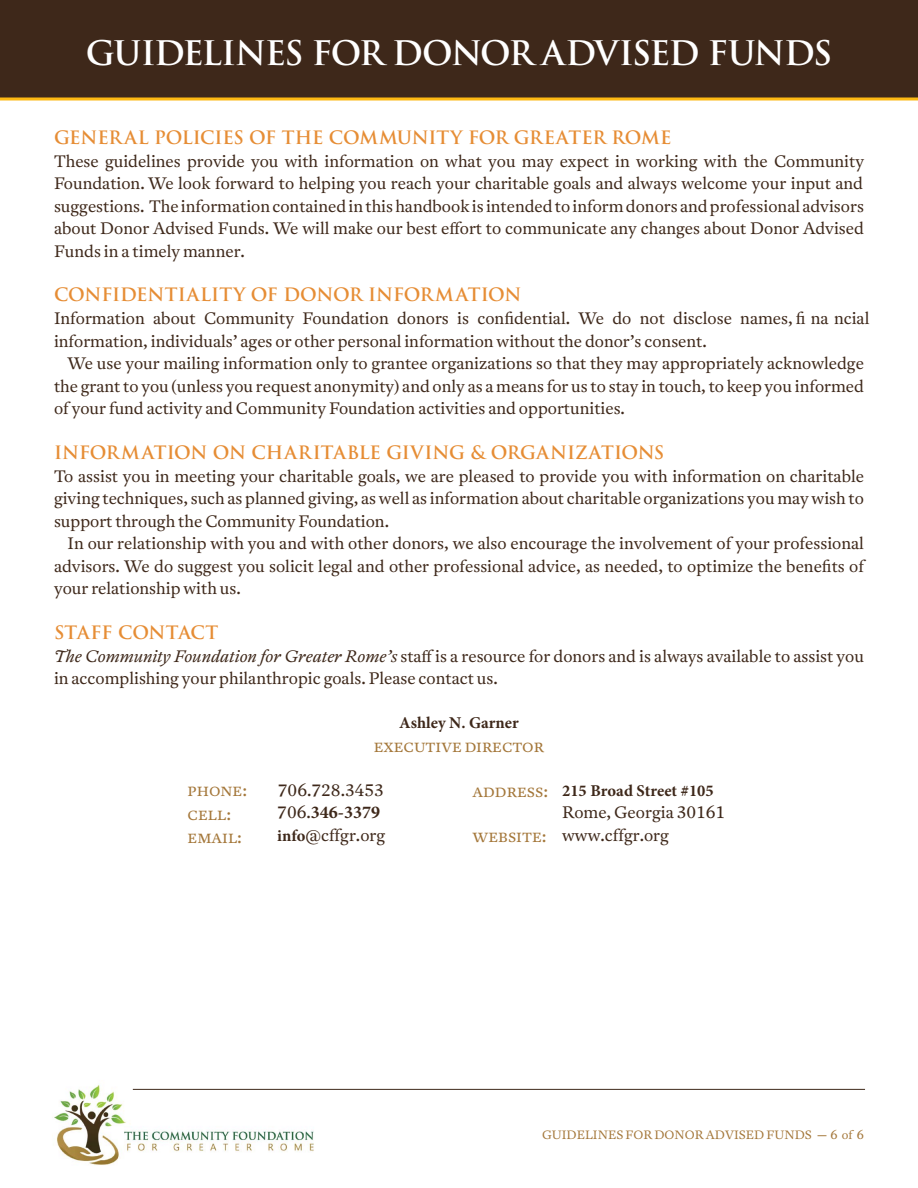
<style>
.page{position:relative;width:918px;height:1188px;background:#fff}
.page>*{position:absolute;margin:0;border:0;box-sizing:border-box;transform-origin:0 0}
.t1{font:700 33px "Trajan Pro";letter-spacing:-.05em;color:#fff}
.t2{font:700 18px "Trajan Pro";letter-spacing:-.01em;color:#e68d35}
.t3{font:700 18px "Minion Pro";color:#3e281a}
.t4{font:300 16.5px/22.4px "Antwerp";color:#3e281a;text-align:justify}
.t5{font:300 16.5px "Antwerp";color:#a4773a}
.t6{font:700 16.5px "Minion Pro";color:#3e281a}
.t7{font:300 12px "Antwerp";color:#a4773a}
.s1{font-style:italic}
.s2{font-family:"Antwerp";font-weight:300;font-size:16.5px}
.s3{font-family:"Minion Pro";font-weight:700}
.s4{font-family:"Helvetica Neue";font-weight:400}
</style>
<div class="page">
<img style="left:54px;top:1085px;width:277px;height:80px">
<hr style="left:133px;top:1089px;width:732px;height:1px;background:#3e281a">
<div style="left:0;top:0;width:918px;height:99px;background:#3e281a"></div>
<hr style="left:0;top:98px;width:918px;height:2px;background:#fdb913">
<h1 class="t1" style="left:86px;top:32px;width:748px">GUIDELINES FOR DONOR ADVISED FUNDS</h1>
<p class="t2" style="left:54px;top:126px;width:619px">GENERAL POLICIES OF THE COMMUNITY FOR GREATER ROME</p>
<p class="t4" style="left:54px;top:150px;width:812px">These guidelines provide you with information on what you may expect in working with the Community Foundation. We look forward to helping you reach your charitable goals and always welcome your input and suggestions. The information contained in this handbook is intended to inform donors and professional advisors about Donor Advised Funds. We will make our best effort to communicate any changes about Donor Advised Funds in a timely manner.</p>
<p class="t2" style="left:54px;top:284px;width:469px">CONFIDENTIALITY OF DONOR INFORMATION</p>
<p class="t4" style="left:54px;top:306px;width:817px;line-height:23px">Information about Community Foundation donors is confidential. We do not disclose names, fi na ncial information, individuals’ ages or other personal information without the donor’s consent.</p>
<p class="t4" style="left:54px;top:352px;width:811px;text-indent:13px">We use your mailing information only to grantee organizations so that they may appropriately acknowledge the grant to you (unless you request anonymity) and only as a means for us to stay in touch, to keep you informed of your fund activity and Community Foundation activities and opportunities.</p>
<p class="t2" style="left:54px;top:441px;width:612px">INFORMATION ON CHARITABLE GIVING &amp; ORGANIZATIONS</p>
<p class="t4" style="left:54px;top:465px;width:812px">To assist you in meeting your charitable goals, we are pleased to provide you with information on charitable giving techniques, such as planned giving, as well as information about charitable organizations you may wish to support through the Community Foundation.</p>
<p class="t4" style="left:54px;top:532px;width:812px;text-indent:13px">In our relationship with you and with other donors, we also encourage the involvement of your professional advisors. We do suggest you solicit legal and other professional advice, as needed, to optimize the benefits of your relationship with us.</p>
<p class="t2" style="left:54px;top:621px;width:166px">STAFF CONTACT</p>
<p class="t4" style="left:54px;top:645px;width:812px"><span class="s1">The Community Foundation for Greater Rome’s</span> staff is a resource for donors and is always available to assist you in accomplishing your philanthropic goals. Please contact us.</p>
<p class="t6" style="left:399px;top:712px;width:121px">Ashley N. Garner</p>
<p class="t5" style="left:374px;top:735px;width:172px">executive director</p>
<p class="t5" style="left:188px;top:779px;width:61px">phone:</p>
<p class="t4" style="left:278px;top:779px;width:108px">706.728.3453</p>
<p class="t5" style="left:188px;top:803px;width:45px">cell:</p>
<p class="t3" style="left:277px;top:800px;width:104px"><span class="s2">706.</span>346-3379</p>
<p class="t5" style="left:188px;top:826px;width:56px">email:</p>
<p class="t4" style="left:277px;top:824px;width:109px"><span class="s3">info</span>@cffgr.org</p>
<p class="t5" style="left:473px;top:780px;width:77px">address:</p>
<p class="t5" style="left:473px;top:825px;width:76px">website:</p>
<p class="t6" style="left:562px;top:779px;width:153px">215 Broad Street #105</p>
<p class="t4" style="left:562px;top:801px;width:165px;line-height:22.8px">Rome, Georgia 30161 www.cffgr.org</p>
<p class="t7" style="left:542px;top:1126px;width:323px">GUIDELINES FOR DONOR ADVISED FUNDS <span class="s4">—</span> 6 of 6</p>
</div>
